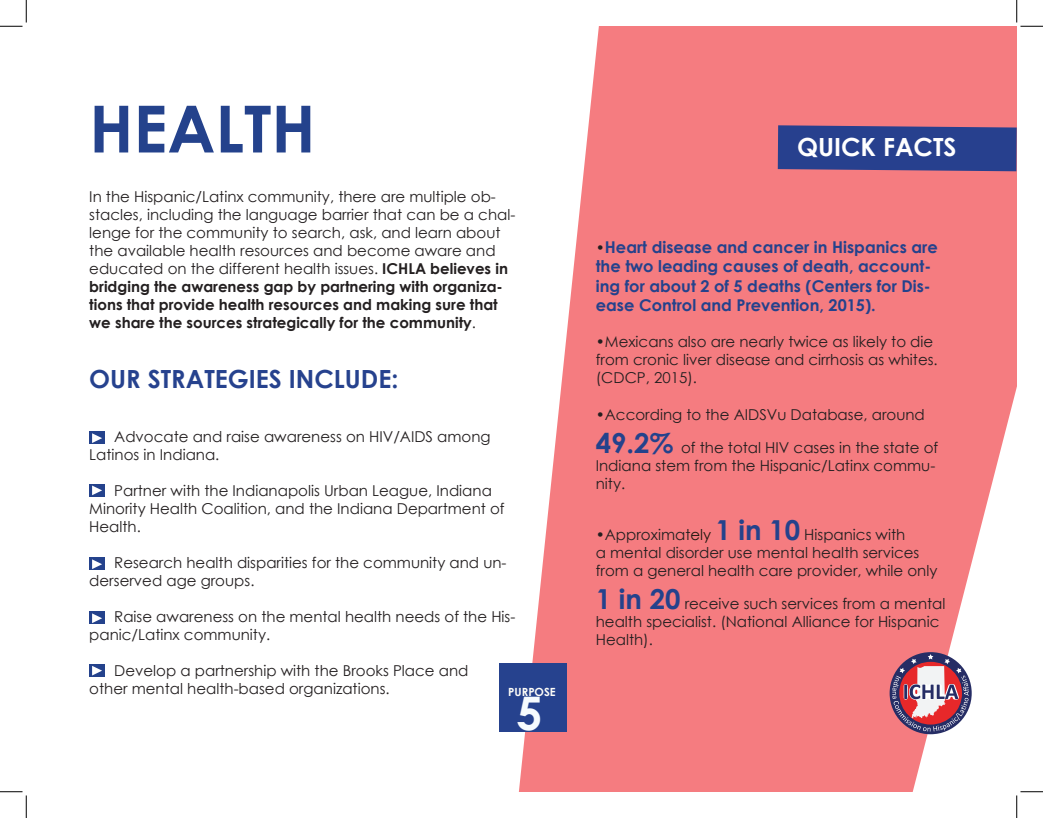
<style>
.page{position:relative;width:1043px;height:818px;background:#fff}
.page>*{position:absolute;margin:0;border:0;box-sizing:border-box;transform-origin:0 0}
.t1{font:700 65px "Century Gothic";color:#24428c}
.t2{font:700 46.25px "Century Gothic";color:#f6fbfe}
.t3{font:700 25px "Century Gothic";color:#26428e}
.t4{font:700 25px "Century Gothic";color:#fff}
.t5{font:700 16.25px/19.5px "Century Gothic";color:#24428c}
.t6{font:15px/18px "Century Gothic";color:#231f20}
.t7{font:700 11.25px "Century Gothic";color:#fffef8}
.s1{font-weight:700}
.s2{font-weight:400;font-size:15px;color:#231f20}
.s3{font-weight:700;font-size:27.5px;color:#24428c}
.s4{color:#21180f}
</style>
<div class="page">
<svg style="left:519px;top:26px;width:497px;height:765px;fill:#f57c80"></svg>
<svg style="left:777px;top:125px;width:239px;height:46px"></svg>
<svg style="left:889px;top:652px;width:82px;height:82px"></svg>
<svg style="left:892px;top:654px;width:77px;height:77px"></svg>
<div style="left:499px;top:663px;width:68px;height:69px;background:#26428e"></div>
<div style="left:89px;top:431px;width:16px;height:13px;background:#24428c"></div>
<svg style="left:92px;top:433px;width:10px;height:10px"></svg>
<div style="left:89px;top:483px;width:16px;height:13px;background:#24428c"></div>
<svg style="left:92px;top:485px;width:10px;height:10px"></svg>
<div style="left:89px;top:557px;width:16px;height:13px;background:#24428c"></div>
<svg style="left:92px;top:559px;width:10px;height:10px"></svg>
<div style="left:89px;top:611px;width:16px;height:13px;background:#24428c"></div>
<svg style="left:92px;top:613px;width:10px;height:10px"></svg>
<div style="left:89px;top:664px;width:16px;height:12px;background:#24428c"></div>
<svg style="left:92px;top:666px;width:10px;height:9px"></svg>
<svg style="left:0;top:0;width:27px;height:27px"></svg>
<svg style="left:0;top:791px;width:27px;height:27px"></svg>
<svg style="left:1016px;top:0;width:27px;height:27px"></svg>
<svg style="left:1016px;top:791px;width:27px;height:27px"></svg>
<p class="t1" style="left:89px;top:79px;width:228px">HEALTH</p>
<p class="t6" style="left:89px;top:187px;width:427px">In the Hispanic/Latinx community, there are multiple ob&shy;stacles, including the language barrier that can be a chal&shy;lenge for the community to search, ask, and learn about the available health resources and become aware and educated on the different health issues. <span class="s1">ICHLA believes in bridging the awareness gap by partnering with organiza&shy;tions that provide health resources and making sure that we share the sources strategically for the community</span>.</p>
<p class="t3" style="left:89px;top:360px;width:311px">OUR STRATEGIES INCLUDE:</p>
<p class="t6" style="left:89px;top:427px;width:403px;text-indent:25px">Advocate and raise awareness on HIV/AIDS among<br>Latinos in Indiana.</p>
<p class="t6" style="left:89px;top:481px;width:417px;text-indent:25px">Partner with the Indianapolis Urban League, Indiana<br>Minority Health Coalition, and the Indiana Department of<br>Health.</p>
<p class="t6" style="left:89px;top:553px;width:419px;text-indent:25px">Research health disparities for the community and un&shy;derserved age groups.</p>
<p class="t6" style="left:89px;top:607px;width:427px;text-indent:25px">Raise awareness on the mental health needs of the His&shy;panic/Latinx community.</p>
<p class="t6" style="left:89px;top:661px;width:381px;text-indent:25px">Develop a partnership with the Brooks Place and other mental health-based organizations.</p>
<p class="t7" style="left:508px;top:683px;width:49px">PURPOSE</p>
<p class="t2" style="left:516px;top:678px;width:27px">5</p>
<p class="t4" style="left:797px;top:128px;width:161px">QUICK FACTS</p>
<p class="t5" style="left:596px;top:236px;width:343px"><span class="s2">•</span>Heart disease and cancer in Hispanics are the two leading causes of death, account&shy;ing for about 2 of 5 deaths (Centers for Dis&shy;ease Control and Prevention, 2015).</p>
<p class="t6" style="left:596px;top:333px;width:343px">•Mexicans also are nearly twice as likely to die from cronic liver disease and cirrhosis as whites. (CDCP, 2015).</p>
<p class="t6" style="left:596px;top:405px;width:330px">•According to the AIDSVu Database, around</p>
<p class="t6" style="left:596px;top:438px;width:344px"><span class="s3">49.2%</span> of the total HIV cases in the state of<br>Indiana stem from the Hispanic/Latinx commu&shy;nity.</p>
<p class="t6" style="left:596px;top:525px;width:343px">•Approximat<span class="s4">ely</span> <span class="s3">1 in 10</span> Hispanics with<br>a mental disorder use mental health services from a general health care provider, while only</p>
<p class="t6" style="left:596px;top:594px;width:351px"><span class="s3">1 in 20</span> receive such services from a mental health specialist. (National Alliance for Hispanic<br>Health).</p>
</div>
